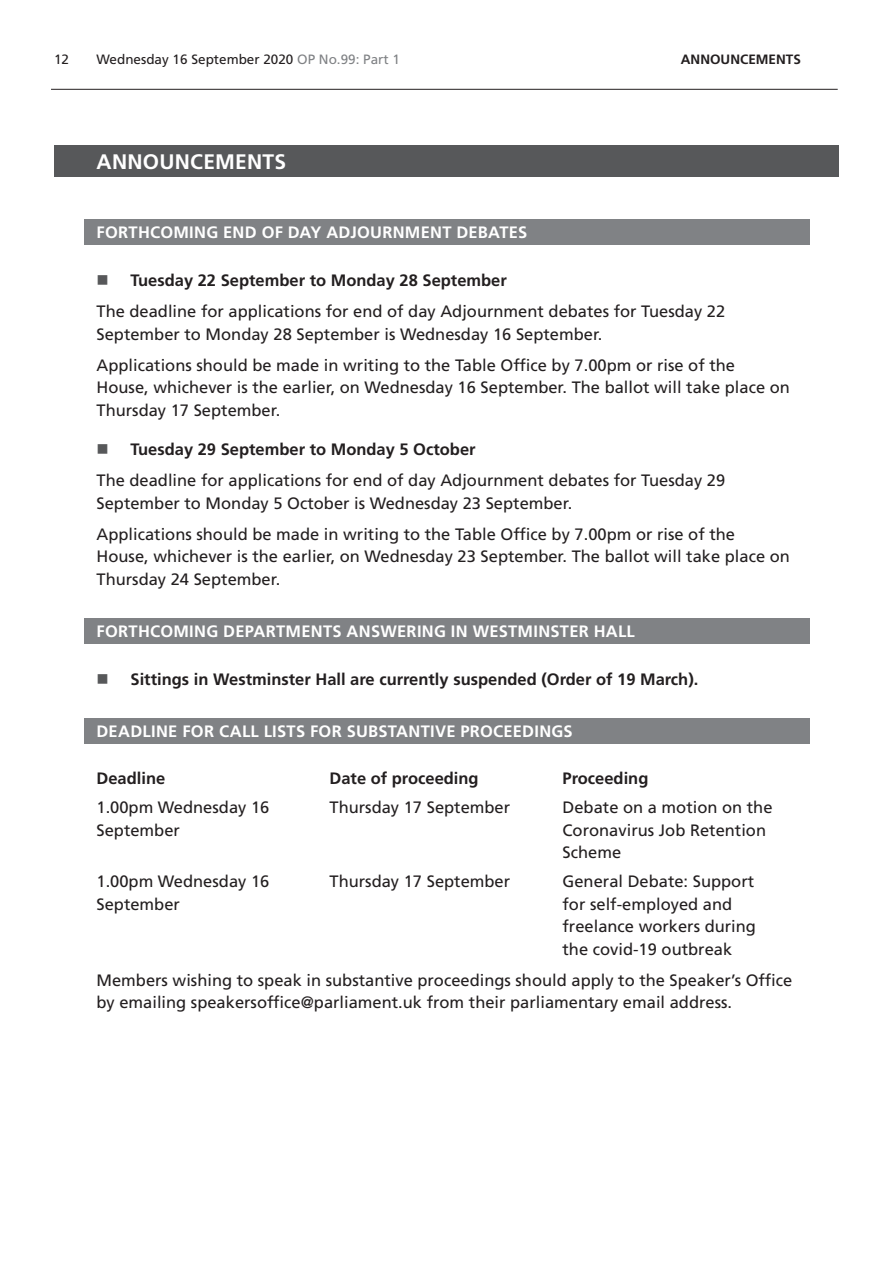
<style>
.page{position:relative;width:893px;height:1263px;background:#fff}
.page>*{position:absolute;margin:0;border:0;box-sizing:border-box;transform-origin:0 0}
.Heading1Grey{font:700 21px "Frutiger LT Std";letter-spacing:.015em;color:#fff}
.t1{font:16.5px/22.5px "Frutiger LT Std";color:#231f20}
.BoldTimingHeading{font:700 16.5px "Frutiger LT Std";color:#231f20}
.Heading2Grey{font:700 16.5px "Frutiger LT Std";letter-spacing:.015em;color:#fff}
.t2{font:13.5px "Frutiger LT Std";color:#231f20}
.t3{font:700 13.5px "Frutiger LT Std";color:#231f20}
.s1{color:#808285}
</style>
<div class="page">
<hr style="left:51px;top:89px;width:787px;height:1px;background:#231f20">
<div style="left:54px;top:146px;width:785px;height:31px;background:#57585a"></div>
<div style="left:84px;top:219px;width:725px;height:25px;background:#808285"></div>
<div style="left:84px;top:618px;width:725px;height:25px;background:#808285"></div>
<div style="left:84px;top:718px;width:725px;height:25px;background:#808285"></div>
<p class="t2" style="left:54px;top:52px;width:17px">12</p>
<p class="t2" style="left:97px;top:52px;width:305px">Wednesday 16 September 2020 <span class="s1">OP No.99: Part 1</span></p>
<p class="t3" style="left:681px;top:52px;width:50px">Announcemen</p>
<p class="t3" style="left:786px;top:52px;width:15px">ts</p>
<h2 class="Heading1Grey" style="left:97px;top:149px;width:191px">ANNOUNCEMENTS</h2>
<h2 class="Heading2Grey" style="left:97px;top:223px;width:432px">FORTHCOMING END OF DAY ADJOURNMENT DEBATES</h2>
<p class="BoldTimingHeading" style="left:131px;top:271px;width:378px">Tuesday 22 September to Monday 28 September</p>
<p class="t1" style="left:97px;top:300px;width:630px">The deadline for applications for end of day Adjournment debates for Tuesday 22<br>September to Monday 28 September is Wednesday 16 September.</p>
<p class="t1" style="left:97px;top:354px;width:695px">Applications should be made in writing to the Table Office by 7.00pm or rise of the<br>House, whichever is the earlier, on Wednesday 16 September. The ballot will take place on<br>Thursday 17 September.</p>
<p class="BoldTimingHeading" style="left:131px;top:440px;width:347px">Tuesday 29 September to Monday 5 October</p>
<p class="t1" style="left:97px;top:469px;width:630px">The deadline for applications for end of day Adjournment debates for Tuesday 29<br>September to Monday 5 October is Wednesday 23 September.</p>
<p class="t1" style="left:97px;top:523px;width:695px">Applications should be made in writing to the Table Office by 7.00pm or rise of the<br>House, whichever is the earlier, on Wednesday 23 September. The ballot will take place on<br>Thursday 24 September.</p>
<h2 class="Heading2Grey" style="left:97px;top:621px;width:540px">FORTHCOMING DEPARTMENTS ANSWERING IN WESTMINSTER HALL</h2>
<p class="BoldTimingHeading" style="left:131px;top:669px;width:569px">Sittings in Westminster Hall are currently suspended (Order of 19 March).</p>
<h2 class="Heading2Grey" style="left:97px;top:722px;width:478px">DEADLINE FOR CALL LISTS FOR SUBSTANTIVE PROCEEDINGS</h2>
<p class="BoldTimingHeading" style="left:97px;top:768px;width:70px">Deadline</p>
<p class="BoldTimingHeading" style="left:330px;top:768px;width:151px">Date of proceeding</p>
<p class="BoldTimingHeading" style="left:563px;top:768px;width:87px">Proceeding</p>
<p class="t1" style="left:97px;top:796px;width:174px">1.00pm Wednesday 16<br>September</p>
<p class="t1" style="left:330px;top:796px;width:182px">Thursday 17 September</p>
<p class="t1" style="left:563px;top:796px;width:211px">Debate on a motion on the<br>Coronavirus Job Retention<br>Scheme</p>
<p class="t1" style="left:97px;top:870px;width:174px">1.00pm Wednesday 16<br>September</p>
<p class="t1" style="left:330px;top:870px;width:182px">Thursday 17 September</p>
<p class="t1" style="left:563px;top:870px;width:195px">General Debate: Support for self-employed and freelance workers during the covid-19 outbreak</p>
<p class="t1" style="left:97px;top:969px;width:697px">Members wishing to speak in substantive proceedings should apply to the Speaker’s Office by emailing speakersoffice@parliament.uk from their parliamentary email address.</p>
</div>
